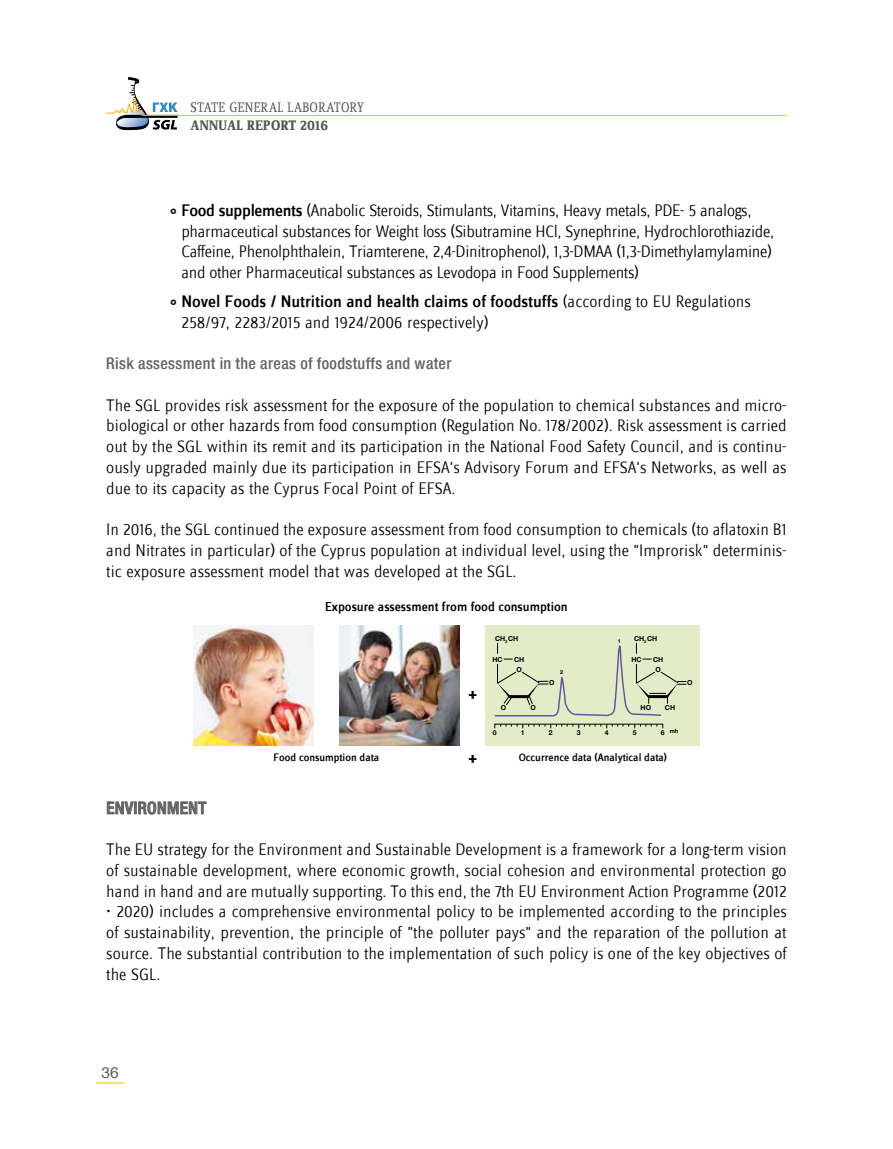
<style>
.page{position:relative;width:893px;height:1149px;background:#fff}
.page>*{position:absolute;margin:0;border:0;box-sizing:border-box;transform-origin:0 0}
.t1{font:20.1px "Zine Sans Dis GR Bold Pt";color:#000}
.t2{font:500 condensed 18px "Helvetica Neue Greek";color:#646363}
.t3{font:17.25px/20.7px "Zine Sans Dis GR Light Pt";letter-spacing:-.02em;color:#000;text-align:justify}
.t4{font:17.25px "Zine Sans Dis GR Medium Pt";color:#000}
.t5{font:500 condensed 17.25px "Helvetica Neue Greek";letter-spacing:.02em;color:#646363}
.t6{font:17.25px "Zine Sans Dis GR Light Pt";color:#000}
.t7{font:16.5px "Helvetica Neue Greek";color:#575756}
.t8{font:14.25px "Zine Serif Dis GR Light Pt";letter-spacing:.02em;color:#575756}
.t9{font:14.25px "Zine Serif Dis GR Bold Pt";letter-spacing:.02em;color:#575756}
.t10{font:13.35px "Zine Sans Dis GR Medium Pt";color:#000}
.t11{font:11.1px "Zine Sans Dis GR Medium Pt";color:#000}
.t12{font:700 7.35px "Helvetica Neue Greek";color:#000}
.t13{font:700 6.15px "Helvetica Neue Greek";color:#000}
.t14{font:700 5.85px "Helvetica Neue Greek";color:#000}
.s1{font-family:"Zine Sans Dis GR Medium Pt"}
.s2{font-family:"Zine Sans Dis GR Light Pt"}
.s3{font-size:7.35px}
</style>
<div class="page">
<hr style="left:177px;top:115px;width:610px;height:1px;background:#fdc300">
<svg style="left:96px;top:1082px;width:28px;height:1px"></svg>
<svg style="left:106px;top:77px;width:72px;height:53px"></svg>
<img style="left:193px;top:625px;width:120px;height:120px">
<img style="left:339px;top:625px;width:121px;height:120px">
<div style="left:486px;top:625px;width:214px;height:120px;background:#e3ecc6"></div>
<svg style="left:500px;top:724px;width:158px;height:4px"></svg>
<svg style="left:494px;top:642px;width:192px;height:75px"></svg>
<svg style="left:107px;top:801px;width:100px;height:14px"></svg>
<p class="t8" style="left:190px;top:100px;width:176px">STATE GENERAL LABORATORY</p>
<p class="t9" style="left:190px;top:118px;width:139px">ANNUAL REPORT 2016</p>
<p class="t3" style="left:181px;top:200px;width:594px;text-align:left"><span class="s1">Food supplements</span> (Anabolic Steroids, Stimulants, Vitamins, Heavy metals, PDE- 5 analogs, pharmaceutical substances for Weight loss (Sibutramine HCl, Synephrine, Hydrochlorothiazide, Caffeine, Phenolphthalein, Triamterene, 2,4-Dinitrophenol), 1,3-DMAA (1,3-Dimethylamylamine) and other Pharmaceutical substances as Levodopa in Food Supplements)</p>
<p class="t4" style="left:181px;top:292px;width:571px">Novel Foods / Nutrition and health claims of foodstuffs <span class="s2">(according to EU Regulations</span></p>
<p class="t6" style="left:181px;top:313px;width:309px">258/97, 2283/2015 and 1924/2006 respectively)</p>
<p class="t5" style="left:106px;top:354px;width:347px">Risk assessment in the areas of foodstuffs and water</p>
<p class="t3" style="left:106px;top:395px;width:682px">The SGL provides risk assessment for the exposure of the population to chemical substances and micro&shy;biological or other hazards from food consumption (Regulation No. 178/2002). Risk assessment is carried out by the SGL within its remit and its participation in the National Food Safety Council, and is continu&shy;ously upgraded mainly due its participation in EFSA's Advisory Forum and EFSA's Networks, as well as due to its capacity as the Cyprus Focal Point of EFSA.</p>
<p class="t3" style="left:106px;top:519px;width:682px">In 2016, the SGL continued the exposure assessment from food consumption to chemicals (to aflatoxin B1 and Nitrates in particular) of the Cyprus population at individual level, using the "Improrisk" determinis&shy;tic exposure assessment model that was developed at the SGL.</p>
<p class="t10" style="left:325px;top:599px;width:244px">Exposure assessment from food consumption</p>
<p class="t1" style="left:468px;top:682px;width:10px">+</p>
<p class="t12" style="left:495px;top:634px;width:25px">CH<sub>2</sub> CH</p>
<p class="t12" style="left:517px;top:665px;width:7px">O</p>
<p class="t12" style="left:492px;top:655px;width:12px">HC</p>
<p class="t12" style="left:514px;top:655px;width:12px">CH</p>
<p class="t12" style="left:501px;top:703px;width:7px">O</p>
<p class="t12" style="left:530px;top:703px;width:7px">O</p>
<p class="t14" style="left:560px;top:669px;width:5px">2</p>
<p class="t12" style="left:549px;top:678px;width:7px">O</p>
<p class="t14" style="left:618px;top:637px;width:5px">1</p>
<p class="t12" style="left:634px;top:634px;width:25px">CH<sub>2</sub> CH</p>
<p class="t12" style="left:655px;top:665px;width:7px">O</p>
<p class="t12" style="left:631px;top:655px;width:12px">HC</p>
<p class="t12" style="left:653px;top:655px;width:12px">CH</p>
<p class="t12" style="left:641px;top:703px;width:12px">HO</p>
<p class="t12" style="left:665px;top:703px;width:12px">CH</p>
<p class="t11" style="left:274px;top:750px;width:107px">Food consumption data</p>
<p class="t1" style="left:468px;top:747px;width:10px">+</p>
<p class="t12" style="left:493px;top:728px;width:5px">0</p>
<p class="t12" style="left:521px;top:728px;width:5px">1</p>
<p class="t12" style="left:549px;top:728px;width:5px">2</p>
<p class="t12" style="left:577px;top:728px;width:5px">3</p>
<p class="t12" style="left:605px;top:728px;width:5px">4</p>
<p class="t12" style="left:633px;top:728px;width:5px">5</p>
<p class="t13" style="left:661px;top:727px;width:19px"><span class="s3">6</span> mh</p>
<p class="t11" style="left:519px;top:750px;width:150px">Occurrence data (Analytical data)</p>
<p class="t12" style="left:687px;top:678px;width:7px">O</p>
<p class="t2" style="left:106px;top:798px;width:37px">ENVIRON</p>
<p class="t2" style="left:167px;top:798px;width:23px">MENT</p>
<p class="t3" style="left:106px;top:839px;width:682px">The EU strategy for the Environment and Sustainable Development is a framework for a long-term vision of sustainable development, where economic growth, social cohesion and environmental protection go hand in hand and are mutually supporting. To this end, the 7th EU Environment Action Programme (2012</p>
<p class="t3" style="left:106px;top:901px;width:682px">– 2020) includes a comprehensive environmental policy to be implemented according to the principles of sustainability, prevention, the principle of "the polluter pays" and the reparation of the pollution at source. The substantial contribution to the implementation of such policy is one of the key objectives of the SGL.</p>
<p class="t7" style="left:102px;top:1063px;width:19px">36</p>
</div>
